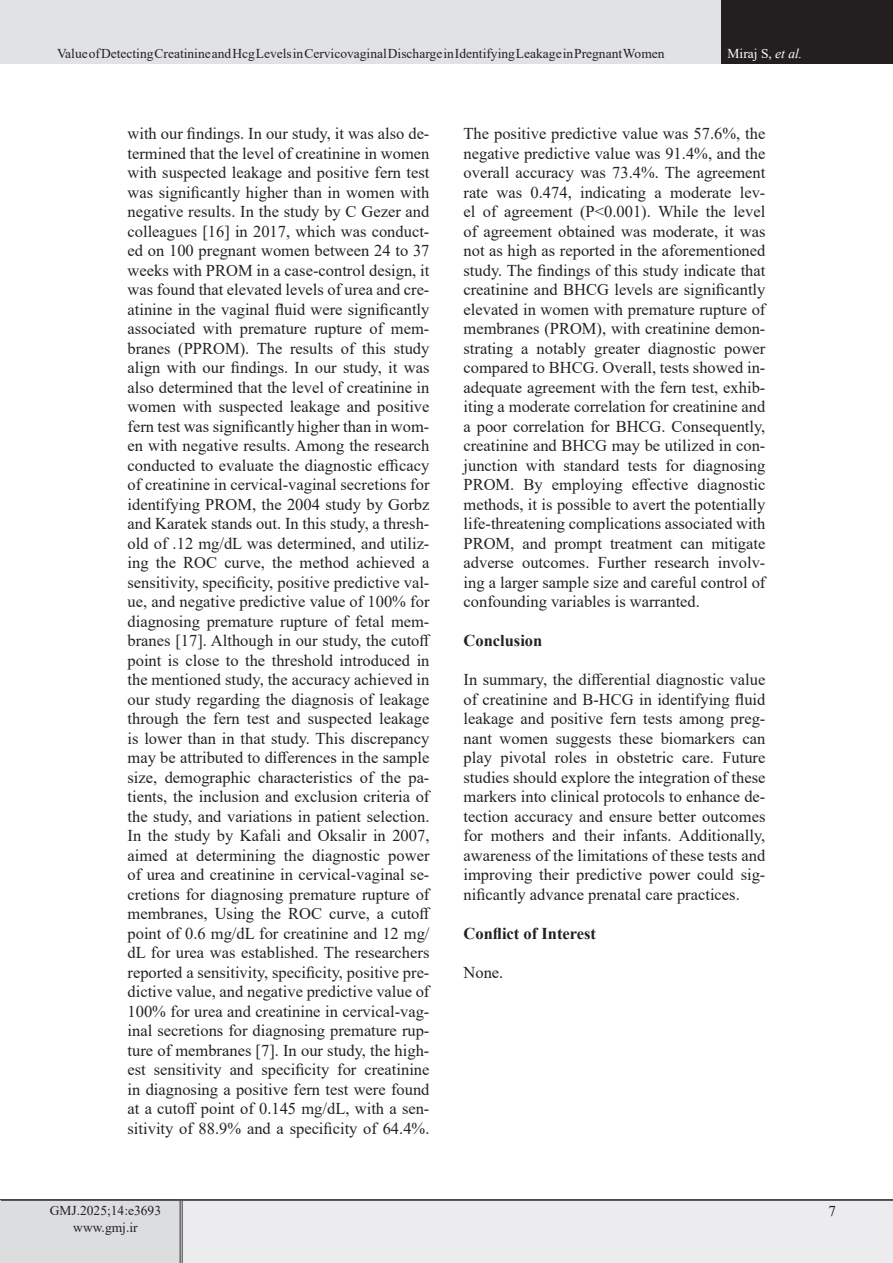
<style>
.page{position:relative;width:893px;height:1263px;background:#fff}
.page>*{position:absolute;margin:0;border:0;box-sizing:border-box;transform-origin:0 0}
.t1{font:16.5px/19.5px "Times New Roman";color:#222;text-align:justify}
.List_Paragraph{font:700 16.5px "Times New Roman";color:#231f20}
.t2{font:700 16.5px "Times New Roman";color:#222}
.List_Paragraph-2{font:16.5px "Times New Roman";color:#231f20}
.t3{font:15px "Times New Roman";color:#231f20}
.eeeeeeeeeeee{font:13.5px "Times New Roman";color:#231f20}
.t4{font:13.5px "Times New Roman";color:#fff}
.s1{font-style:italic}
</style>
<div class="page">
<div style="left:0;top:1200px;width:181px;height:63px;background:#dcdddf"></div>
<div style="left:181px;top:1200px;width:712px;height:63px;background:#ececee"></div>
<hr style="left:180px;top:1201px;width:3px;height:62px;background:#fff">
<hr style="left:180px;top:1201px;width:1px;height:62px;background:#231f20">
<hr style="left:182px;top:1201px;width:1px;height:62px;background:#231f20">
<hr style="left:0;top:1199px;width:181px;height:2px;background:#231f20">
<hr style="left:181px;top:1199px;width:712px;height:2px;background:#231f20">
<div style="left:0;top:0;width:722px;height:64px;background:#e1e2e4"></div>
<div style="left:722px;top:0;width:171px;height:64px;background:#231f20"></div>
<p class="eeeeeeeeeeee" style="left:57px;top:44px;width:609px">Value of Detecting Creatinine and Hcg Levels in Cervicovaginal Discharge in Identifying Leakage in Pregnant Women</p>
<p class="t4" style="left:728px;top:44px;width:76px">Miraj S, <span class="s1">et al.</span></p>
<p class="t1" style="left:128px;top:123px;width:305px">with our findings. In our study, it was also de&shy;termined that the level of creatinine in women with suspected leakage and positive fern test was significantly higher than in women with negative results. In the study by C Gezer and colleagues [16] in 2017, which was conduct&shy;ed on 100 pregnant women between 24 to 37 weeks with PROM in a case-control design, it was found that elevated levels of urea and cre&shy;atinine in the vaginal fluid were significantly associated with premature rupture of mem&shy;branes (PPROM). The results of this study align with our findings. In our study, it was also determined that the level of creatinine in women with suspected leakage and positive fern test was significantly higher than in wom&shy;en with negative results. Among the research conducted to evaluate the diagnostic efficacy of creatinine in cervical-vaginal secretions for identifying PROM, the 2004 study by Gorbz and Karatek stands out. In this study, a thresh&shy;old of .12 mg/dL was determined, and utiliz&shy;ing the ROC curve, the method achieved a sensitivity, specificity, positive predictive val&shy;ue, and negative predictive value of 100% for diagnosing premature rupture of fetal mem&shy;branes [17]. Although in our study, the cutoff point is close to the threshold introduced in the mentioned study, the accuracy achieved in our study regarding the diagnosis of leakage through the fern test and suspected leakage is lower than in that study. This discrepancy may be attributed to differences in the sample size, demographic characteristics of the pa&shy;tients, the inclusion and exclusion criteria of the study, and variations in patient selection.<br>In the study by Kafali and Oksalir in 2007, aimed at determining the diagnostic power of urea and creatinine in cervical-vaginal se&shy;cretions for diagnosing premature rupture of membranes, Using the ROC curve, a cutoff point of 0.6 mg/dL for creatinine and 12 mg/ dL for urea was established. The researchers reported a sensitivity, specificity, positive pre&shy;dictive value, and negative predictive value of 100% for urea and creatinine in cervical-vag&shy;inal secretions for diagnosing premature rup&shy;ture of membranes [7]. In our study, the high&shy;est sensitivity and specificity for creatinine in diagnosing a positive fern test were found at a cutoff point of 0.145 mg/dL, with a sen&shy;sitivity of 88.9% and a specificity of 64.4%.</p>
<p class="t1" style="left:463px;top:123px;width:303px">The positive predictive value was 57.6%, the negative predictive value was 91.4%, and the overall accuracy was 73.4%. The agreement rate was 0.474, indicating a moderate lev&shy;el of agreement (P&lt;0.001). While the level of agreement obtained was moderate, it was not as high as reported in the aforementioned study. The findings of this study indicate that creatinine and BHCG levels are significantly elevated in women with premature rupture of membranes (PROM), with creatinine demon&shy;strating a notably greater diagnostic power compared to BHCG. Overall, tests showed in&shy;adequate agreement with the fern test, exhib&shy;iting a moderate correlation for creatinine and a poor correlation for BHCG. Consequently, creatinine and BHCG may be utilized in con&shy;junction with standard tests for diagnosing PROM. By employing effective diagnostic methods, it is possible to avert the potentially life-threatening complications associated with PROM, and prompt treatment can mitigate adverse outcomes. Further research involv&shy;ing a larger sample size and careful control of confounding variables is warranted.</p>
<p class="t2" style="left:463px;top:629px;width:80px">Conclusion</p>
<p class="t1" style="left:463px;top:669px;width:303px">In summary, the differential diagnostic value of creatinine and B-HCG in identifying fluid leakage and positive fern tests among preg&shy;nant women suggests these biomarkers can play pivotal roles in obstetric care. Future studies should explore the integration of these markers into clinical protocols to enhance de&shy;tection accuracy and ensure better outcomes for mothers and their infants. Additionally, awareness of the limitations of these tests and improving their predictive power could sig&shy;nificantly advance prenatal care practices.</p>
<p class="List_Paragraph" style="left:463px;top:921px;width:134px">Conflict of Interest</p>
<p class="List_Paragraph-2" style="left:463px;top:960px;width:41px">None.</p>
<p class="eeeeeeeeeeee" style="left:50px;top:1201px;width:113px">GMJ.2025;14:e3693</p>
<p class="eeeeeeeeeeee" style="left:73px;top:1217px;width:66px">www.gmj.ir</p>
<p class="t3" style="left:828px;top:1201px;width:9px">7</p>
</div>
